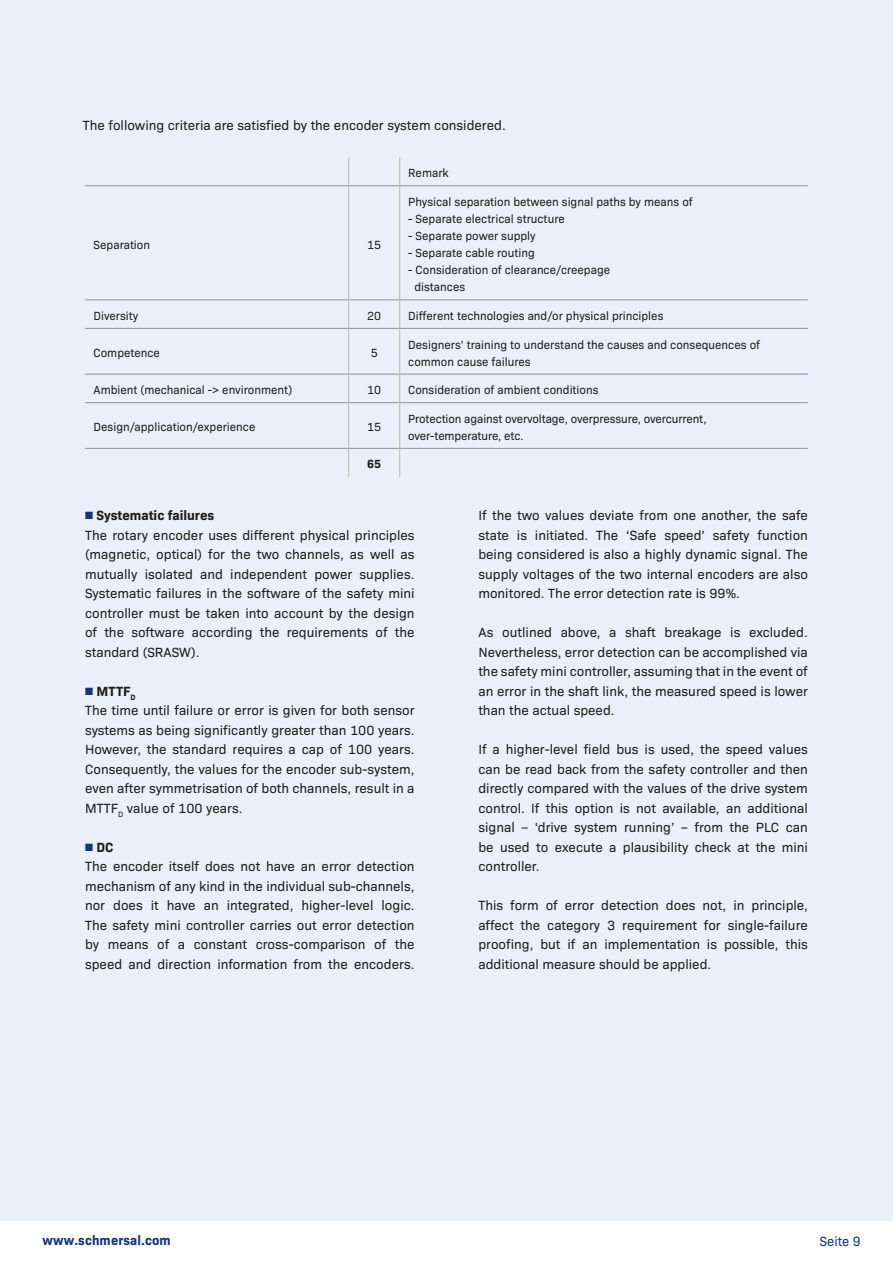
<style>
.page{position:relative;width:893px;height:1263px;background:#fff}
.page>*{position:absolute;margin:0;border:0;box-sizing:border-box;transform-origin:0 0}
.t1{font:13.5px/19.5px "Bio Sans";color:#1d1d1b;text-align:justify}
.t2{font:700 13.5px "Bio Sans";letter-spacing:.01em;color:#13357a}
.t3{font:13.5px "Bio Sans";color:#13357a}
.t4{font:12px/17.1px "Bio Sans";color:#1d1d1b}
.t5{font:700 12px "Bio Sans";color:#1d1d1b}
.s1{color:#13357a}
.s2{font-weight:700}
</style>
<div class="page">
<div style="left:0;top:0;width:893px;height:1220px;background:#eaeffa"></div>
<svg style="left:348px;top:157px;width:1px;height:28px"></svg>
<svg style="left:399px;top:157px;width:1px;height:28px"></svg>
<hr style="left:348px;top:186px;width:1px;height:113px;background:#bdbdbc">
<hr style="left:399px;top:186px;width:1px;height:113px;background:#bdbdbc">
<svg style="left:348px;top:300px;width:1px;height:28px"></svg>
<svg style="left:399px;top:300px;width:1px;height:28px"></svg>
<hr style="left:348px;top:329px;width:1px;height:44px;background:#bdbdbc">
<hr style="left:399px;top:329px;width:1px;height:44px;background:#bdbdbc">
<svg style="left:348px;top:375px;width:1px;height:27px"></svg>
<svg style="left:399px;top:375px;width:1px;height:27px"></svg>
<hr style="left:348px;top:403px;width:1px;height:45px;background:#bdbdbc">
<hr style="left:399px;top:403px;width:1px;height:45px;background:#bdbdbc">
<svg style="left:348px;top:449px;width:1px;height:28px"></svg>
<svg style="left:399px;top:449px;width:1px;height:28px"></svg>
<hr style="left:85px;top:185px;width:264px;height:1px;background:#9d9d9d">
<hr style="left:349px;top:185px;width:51px;height:1px;background:#9d9d9d">
<hr style="left:400px;top:185px;width:408px;height:1px;background:#9d9d9d">
<hr style="left:85px;top:299px;width:264px;height:1px;background:#9d9d9d">
<hr style="left:349px;top:299px;width:51px;height:1px;background:#9d9d9d">
<hr style="left:400px;top:299px;width:408px;height:1px;background:#9d9d9d">
<hr style="left:85px;top:328px;width:264px;height:1px;background:#9d9d9d">
<hr style="left:349px;top:328px;width:51px;height:1px;background:#9d9d9d">
<hr style="left:400px;top:328px;width:408px;height:1px;background:#9d9d9d">
<hr style="left:85px;top:373px;width:264px;height:2px;background:#9d9d9d">
<hr style="left:349px;top:373px;width:51px;height:2px;background:#9d9d9d">
<hr style="left:400px;top:373px;width:408px;height:2px;background:#9d9d9d">
<hr style="left:85px;top:402px;width:264px;height:1px;background:#9d9d9d">
<hr style="left:349px;top:402px;width:51px;height:1px;background:#9d9d9d">
<hr style="left:400px;top:402px;width:408px;height:1px;background:#9d9d9d">
<hr style="left:85px;top:448px;width:264px;height:1px;background:#9d9d9d">
<hr style="left:349px;top:448px;width:51px;height:1px;background:#9d9d9d">
<hr style="left:400px;top:448px;width:408px;height:1px;background:#9d9d9d">
<p class="t1" style="left:83px;top:115px;width:424px">The following criteria are satisfied by the encoder system considered.</p>
<p class="t4" style="left:94px;top:235px;width:58px">Separation</p>
<p class="t4" style="left:367px;top:235px;width:16px">15</p>
<p class="t4" style="left:408px;top:164px;width:42px">Remark</p>
<p class="t4" style="left:408px;top:192px;width:286px">Physical separation between signal paths by means of</p>
<p class="t4" style="left:408px;top:209px;width:158px">- Separate electrical structure</p>
<p class="t4" style="left:408px;top:226px;width:129px">- Separate power supply</p>
<p class="t4" style="left:408px;top:243px;width:128px">- Separate cable routing</p>
<p class="t4" style="left:414px;top:261px;width:197px;text-indent:-6px">- Consideration of clearance/creepage distances</p>
<p class="t4" style="left:94px;top:306px;width:46px">Diversity</p>
<p class="t4" style="left:367px;top:306px;width:16px">20</p>
<p class="t4" style="left:408px;top:306px;width:257px">Different technologies and/or physical principles</p>
<p class="t4" style="left:94px;top:343px;width:68px">Competence</p>
<p class="t4" style="left:371px;top:343px;width:9px">5</p>
<p class="t4" style="left:408px;top:335px;width:353px">Designers’ training to understand the causes and consequences of common cause failures</p>
<p class="t4" style="left:94px;top:380px;width:200px">Ambient (mechanical -&gt; environment)</p>
<p class="t4" style="left:367px;top:380px;width:16px">10</p>
<p class="t4" style="left:408px;top:380px;width:192px">Consideration of ambient conditions</p>
<p class="t4" style="left:94px;top:418px;width:163px">Design/application/experience</p>
<p class="t4" style="left:367px;top:418px;width:16px">15</p>
<p class="t4" style="left:408px;top:409px;width:300px">Protection against overvoltage, overpressure, overcurrent, over-temperature, etc.</p>
<p class="t5" style="left:367px;top:455px;width:15px">65</p>
<p class="t1" style="left:85px;top:505px;width:331px;text-align:left"><span class="s1">■</span> <span class="s2">Systematic failures<br></span>The rotary encoder uses different physical principles (magnetic, optical) for the two channels, as well as mutually isolated and independent power supplies.<br>Systematic failures in the software of the safety mini controller must be taken into account by the design of the software according the requirements of the standard (SRASW).</p>
<p class="t1" style="left:85px;top:680px;width:331px;text-align:left"><span class="s1">■</span> <span class="s2">MTTF</span><sub>D<br></sub>The time until failure or error is given for both sensor systems as being significantly greater than 100 years.<br>However, the standard requires a cap of 100 years.<br>Consequently, the values for the encoder sub-system, even after symmetrisation of both channels, result in a MTTF<sub>D</sub> value of 100 years.</p>
<p class="t1" style="left:85px;top:836px;width:331px;text-align:left"><span class="s1">■</span> <span class="s2">DC<br></span>The encoder itself does not have an error detection mechanism of any kind in the individual sub-channels, nor does it have an integrated, higher-level logic.<br>The safety mini controller carries out error detection by means of a constant cross-comparison of the speed and direction information from the encoders.</p>
<p class="t1" style="left:478px;top:505px;width:331px">If the two values deviate from one another, the safe state is initiated. The ‘Safe speed’ safety function being considered is also a highly dynamic signal. The supply voltages of the two internal encoders are also monitored. The error detection rate is 99%.</p>
<p class="t1" style="left:478px;top:622px;width:331px">As outlined above, a shaft breakage is excluded.<br>Nevertheless, error detection can be accomplished via the safety mini controller, assuming that in the event of an error in the shaft link, the measured speed is lower than the actual speed.</p>
<p class="t1" style="left:478px;top:738px;width:331px">If a higher-level field bus is used, the speed values can be read back from the safety controller and then directly compared with the values of the drive system control. If this option is not available, an additional signal – ‘drive system running’ – from the PLC can be used to execute a plausibility check at the mini controller.</p>
<p class="t1" style="left:478px;top:894px;width:331px">This form of error detection does not, in principle, affect the category 3 requirement for single-failure proofing, but if an implementation is possible, this additional measure should be applied.</p>
<p class="t2" style="left:43px;top:1230px;width:130px">www.schmersal.com</p>
<p class="t3" style="left:820px;top:1231px;width:43px">Seite 9</p>
</div>
